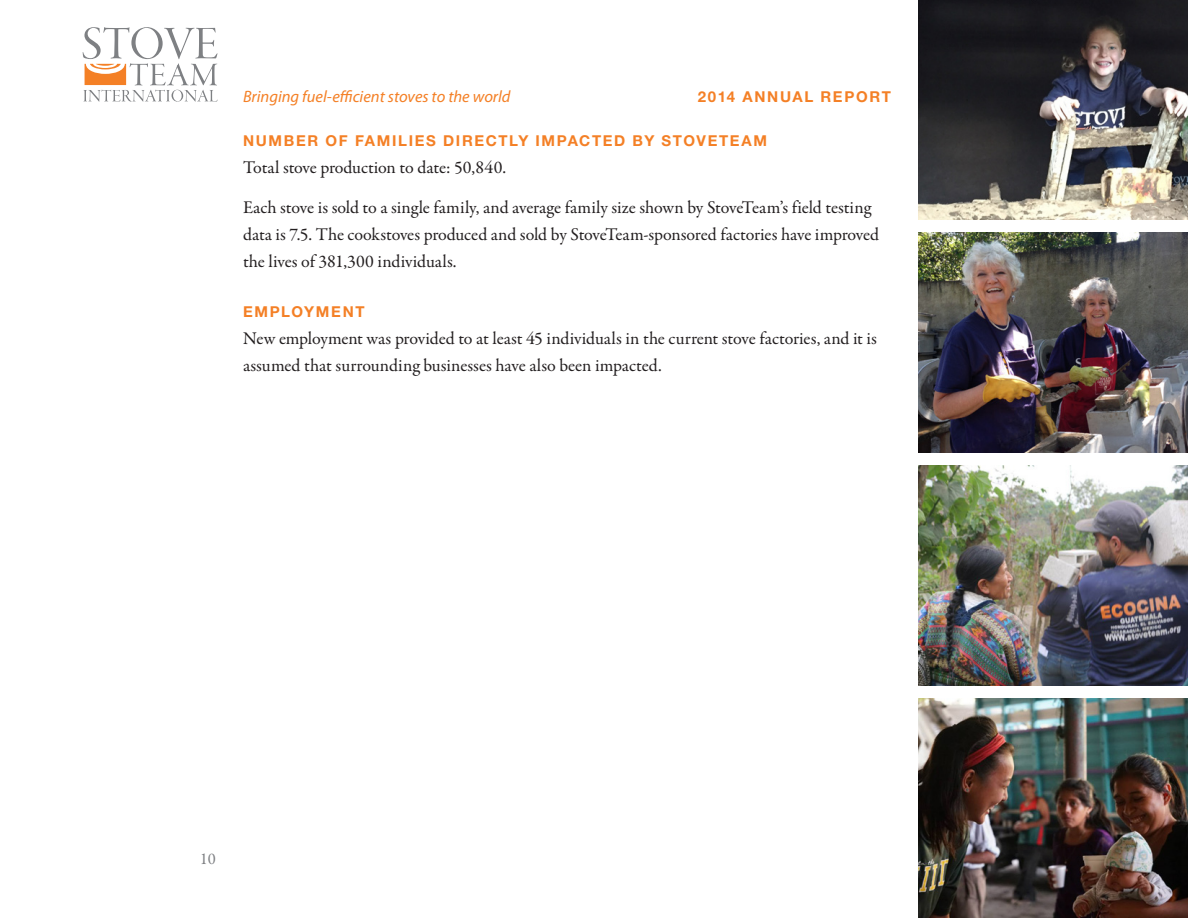
<style>
.page{position:relative;width:1188px;height:918px;background:#fff}
.page>*{position:absolute;margin:0;border:0;box-sizing:border-box;transform-origin:0 0}
.t1{font:18px/27px "Garamond Premr Pro";letter-spacing:-.005em;color:#231f20}
.t2{font:italic 16.5px "Myriad Pro";color:#f48026}
.t3{font:16.5px "Garamond Premr Pro";color:#7e8083}
.t4{font:700 15px "Helvetica Neue LT Std";letter-spacing:.11em;color:#f48026}
</style>
<div class="page">
<svg style="left:83px;top:27px;width:135px;height:75px"></svg>
<img style="left:918px;top:699px;width:270px;height:219px">
<img style="left:918px;top:0;width:270px;height:219px">
<img style="left:918px;top:466px;width:270px;height:219px">
<img style="left:918px;top:233px;width:270px;height:219px">
<p class="t2" style="left:243px;top:86px;width:269px">Bringing fuel-efficient stoves to the world</p>
<p class="t4" style="left:698px;top:87px;width:195px">2014 ANNUAL REPORT</p>
<p class="t4" style="left:243px;top:131px;width:526px">NUMBER OF FAMILIES DIRECTLY IMPACTED BY STOVETEAM</p>
<p class="t1" style="left:243px;top:154px;width:265px">Total stove production to date: 50,840.</p>
<p class="t1" style="left:243px;top:194px;width:638px">Each stove is sold to a single family, and average family size shown by StoveTeam’s field testing data is 7.5. The cookstoves produced and sold by StoveTeam-sponsored factories have improved the lives of 381,300 individuals.</p>
<p class="t4" style="left:243px;top:302px;width:123px">EMPLOYMENT</p>
<p class="t1" style="left:243px;top:325px;width:635px">New employment was provided to at least 45 individuals in the current stove factories, and it is assumed that surrounding businesses have also been impacted.</p>
<p class="t3" style="left:200px;top:849px;width:18px">10</p>
</div>
